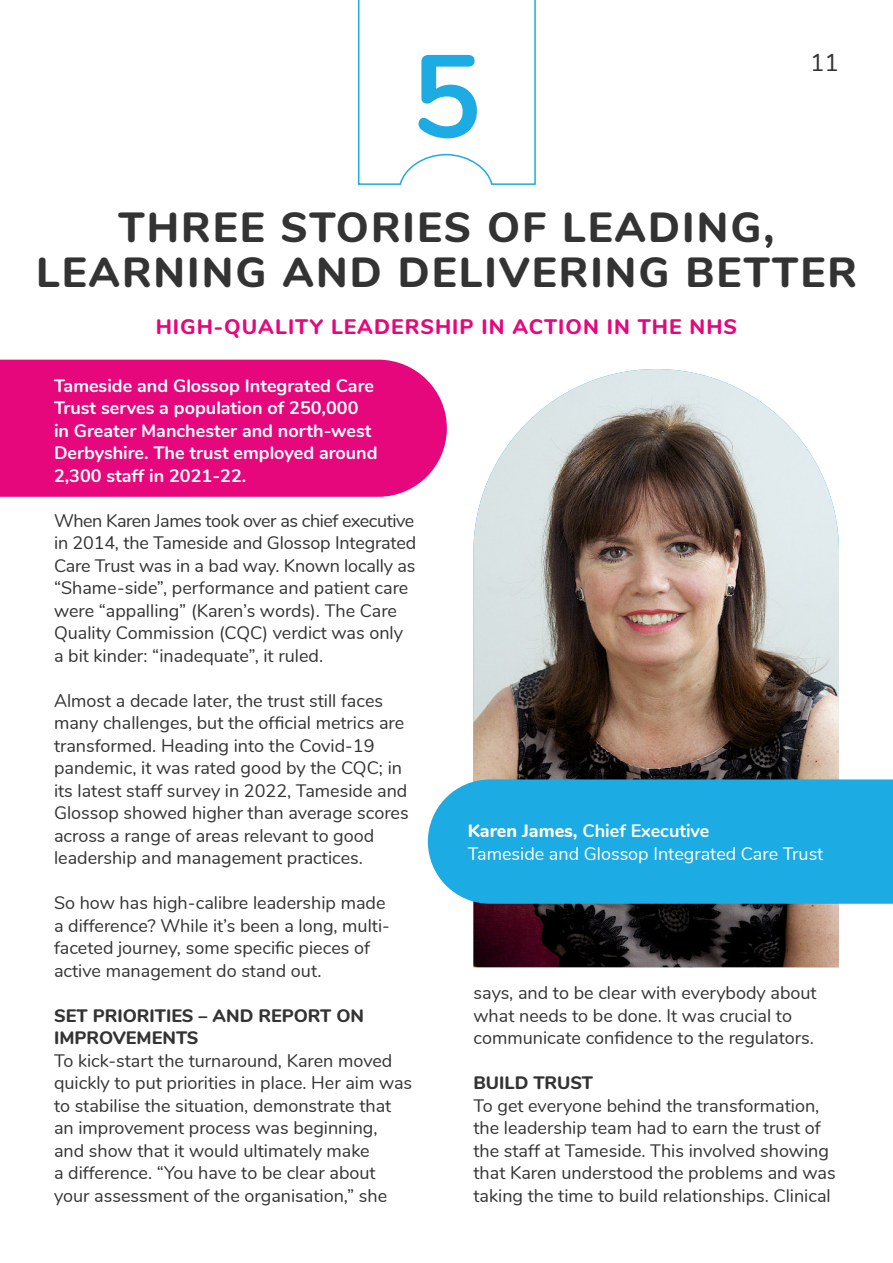
<style>
.page{position:relative;width:893px;height:1263px;background:#fff}
.page>*{position:absolute;margin:0;border:0;box-sizing:border-box;transform-origin:0 0}
.t1{font:700 117px "Nunito";color:#1cabe2}
.t2{font:800 42px/44.4px "Nunito";letter-spacing:.05em;color:#333;text-align:center}
.t3{font:24px "Nunito";color:#333}
.t4{font:800 21px "Nunito";letter-spacing:.05em;color:#e6077d}
.t5{font:18px/22.5px "Nunito";color:#333}
.t6{font:700 18px/22.5px "Nunito";color:#fff}
.t7{font:800 18px/22.5px "Nunito";color:#333}
.t8{font:18px "Nunito";color:#fff}
.s1{font-weight:800}
</style>
<div class="page">
<div style="left:0;top:360px;width:447px;height:137px;background:#e6077d"></div>
<svg style="left:357px;top:0;width:179px;height:185px"></svg>
<img style="left:473px;top:551px;width:366px;height:416px">
<img style="left:473px;top:369px;width:366px;height:182px">
<div style="left:428px;top:779px;width:465px;height:125px;background:#1cabe2"></div>
<p class="t1" style="left:411px;top:10px;width:72px">5</p>
<p class="t3" style="left:810px;top:45px;width:30px">11</p>
<p class="t2" style="left:36px;top:203px;width:822px">THREE STORIES OF LEADING,<br>LEARNING AND DELIVERING BETTER</p>
<p class="t4" style="left:156px;top:311px;width:583px">HIGH-QUALITY LEADERSHIP IN ACTION IN THE NHS</p>
<p class="t6" style="left:54px;top:373px;width:325px">Tameside and Glossop Integrated Care Trust serves a population of 250,000 in Greater Manchester and north-west Derbyshire. The trust employed around 2,300 staff in 2021-22.</p>
<p class="t5" style="left:54px;top:508px;width:364px">When Karen James took over as chief executive in 2014, the Tameside and Glossop Integrated Care Trust was in a bad way. Known locally as “Shame-side”, performance and patient care were “appalling” (Karen’s words). The Care Quality Commission (CQC) verdict was only a bit kinder: “inadequate”, it ruled.</p>
<p class="t5" style="left:54px;top:688px;width:356px">Almost a decade later, the trust still faces many challenges, but the official metrics are transformed. Heading into the Covid-19 pandemic, it was rated good by the CQC; in its latest staff survey in 2022, Tameside and Glossop showed higher than average scores across a range of areas relevant to good leadership and management practices.</p>
<p class="t5" style="left:54px;top:890px;width:337px">So how has high-calibre leadership made a difference? While it’s been a long, multi&shy;faceted journey, some specific pieces of active management do stand out.</p>
<p class="t7" style="left:54px;top:1003px;width:312px">SET PRIORITIES – AND REPORT ON<br>IMPROVEMENTS</p>
<p class="t5" style="left:54px;top:1048px;width:360px">To kick-start the turnaround, Karen moved quickly to put priorities in place. Her aim was to stabilise the situation, demonstrate that an improvement process was beginning, and show that it would ultimately make<br>a difference. “You have to be clear about your assessment of the organisation,” she</p>
<p class="t6" style="left:468px;top:819px;width:243px"><span class="s1">Karen James,</span> Chief Executive</p>
<p class="t8" style="left:468px;top:840px;width:357px">Tameside and Glossop Integrated Care Trust</p>
<p class="t5" style="left:473px;top:980px;width:345px">says, and to be clear with everybody about what needs to be done. It was crucial to communicate confidence to the regulators.</p>
<p class="t7" style="left:473px;top:1070px;width:121px">BUILD TRUST</p>
<p class="t5" style="left:473px;top:1093px;width:364px">To get everyone behind the transformation, the leadership team had to earn the trust of the staff at Tameside. This involved showing that Karen understood the problems and was taking the time to build relationships. Clinical</p>
</div>
